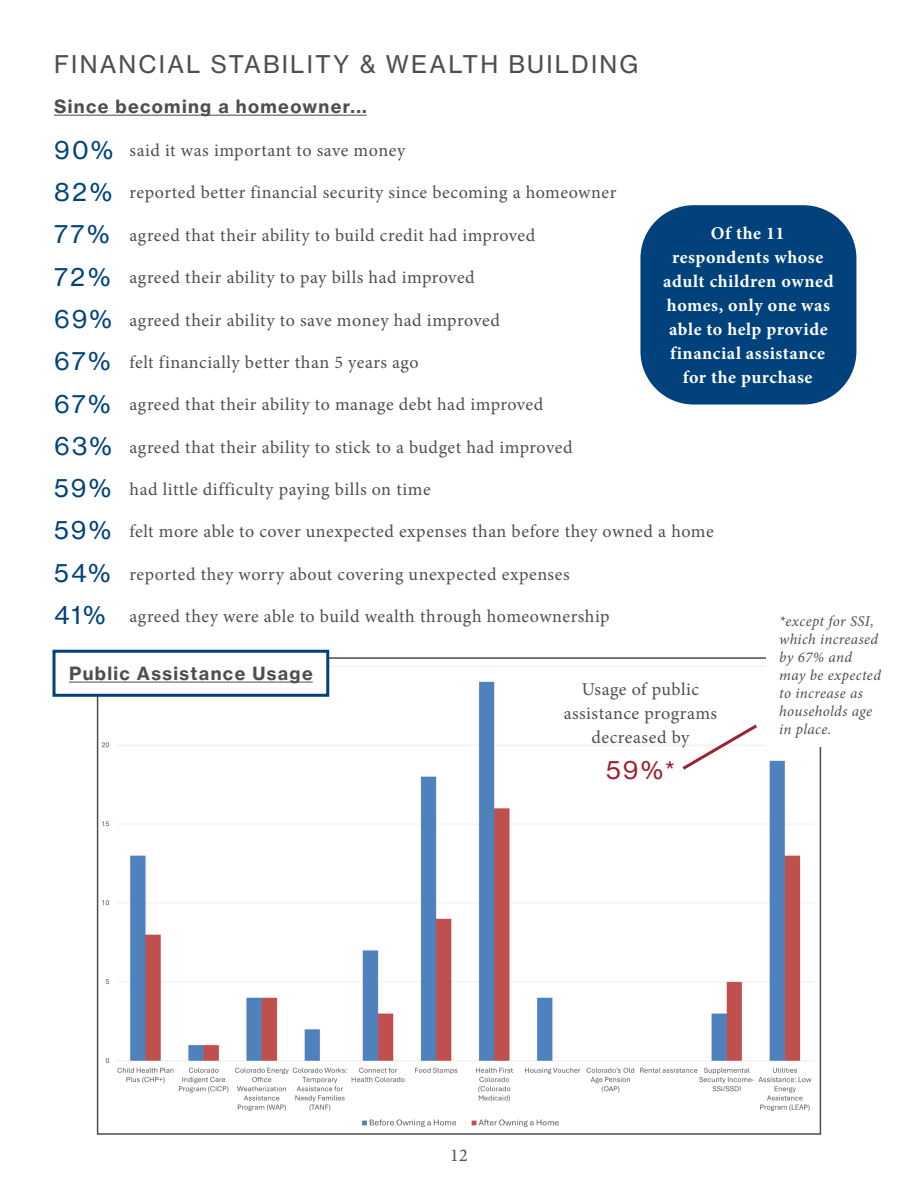
<style>
.page{position:relative;width:918px;height:1188px;background:#fff}
.page>*{position:absolute;margin:0;border:0;box-sizing:border-box;transform-origin:0 0}
.Header_2{font:24px "N Haas Grotesk TX Pro 55 Rg";letter-spacing:.085em;color:#01427c}
.Header_2-2{font:24px "N Haas Grotesk TX Pro 55 Rg";letter-spacing:.09em;color:#4e4e4e}
.Header_2-3{font:24px "N Haas Grotesk TX Pro 55 Rg";color:#9d2130}
.Body{font:18px/24px "Minion Pro";letter-spacing:.03em;color:#4e4e4e;text-align:center}
.Body-2{font:700 18px/24px "Minion Pro";letter-spacing:.03em;color:#fff;text-align:center}
.Findings_Header{font:18px "N Haas Grotesk TX Pro 75 Bd";letter-spacing:.075em;color:#4e4e4e}
.Table{font:italic 15px/18px "Minion Pro";letter-spacing:.025em;color:#4e4e4e}
</style>
<div class="page">
<img style="left:101px;top:660px;width:713px;height:468px">
<div style="left:766px;top:601px;width:133px;height:146px;background:#fff"></div>
<svg style="left:679px;top:722px;width:81px;height:50px"></svg>
<div style="left:640px;top:205px;width:216px;height:200px;background:#01427c;border-radius:53px"></div>
<hr style="left:54px;top:115px;width:313px;height:1px;background:#4e4e4e">
<div style="left:54px;top:651px;width:274px;height:44px;background:#fff"></div>
<hr style="left:69px;top:682px;width:244px;height:1px;background:#4e4e4e">
<div style="left:52px;top:650px;width:277px;height:47px;border:3px solid #01427c"></div>
<p class="Header_2-2" style="left:54px;top:49px;width:585px">FINANCIAL STABILITY &amp; WEALTH BUILDING</p>
<p class="Findings_Header" style="left:54px;top:95px;width:314px">Since becoming a homeowner...</p>
<p class="Header_2" style="left:54px;top:135px;width:61px">90%</p>
<p class="Header_2" style="left:54px;top:178px;width:60px">82%</p>
<p class="Header_2" style="left:54px;top:220px;width:57px">77%</p>
<p class="Header_2" style="left:54px;top:262px;width:58px">72%</p>
<p class="Header_2" style="left:54px;top:304px;width:59px">69%</p>
<p class="Header_2" style="left:54px;top:347px;width:58px">67%</p>
<p class="Header_2" style="left:54px;top:389px;width:58px">67%</p>
<p class="Header_2" style="left:54px;top:431px;width:59px">63%</p>
<p class="Header_2" style="left:54px;top:474px;width:59px">59%</p>
<p class="Header_2" style="left:54px;top:516px;width:59px">59%</p>
<p class="Header_2" style="left:54px;top:558px;width:58px">54%</p>
<p class="Header_2" style="left:54px;top:601px;width:53px">41%</p>
<p class="Body" style="left:130px;top:138px;width:277px">said it was important to save money</p>
<p class="Body" style="left:130px;top:181px;width:488px">reported better financial security since becoming a homeowner</p>
<p class="Body" style="left:130px;top:223px;width:407px">agreed that their ability to build credit had improved</p>
<p class="Body" style="left:130px;top:266px;width:347px">agreed their ability to pay bills had improved</p>
<p class="Body" style="left:130px;top:308px;width:372px">agreed their ability to save money had improved</p>
<p class="Body" style="left:130px;top:350px;width:291px">felt financially better than 5 years ago</p>
<p class="Body" style="left:130px;top:393px;width:415px">agreed that their ability to manage debt had improved</p>
<p class="Body" style="left:130px;top:435px;width:444px">agreed that their ability to stick to a budget had improved</p>
<p class="Body" style="left:130px;top:477px;width:303px">had little difficulty paying bills on time</p>
<p class="Body" style="left:130px;top:520px;width:586px">felt more able to cover unexpected expenses than before they owned a home</p>
<p class="Body" style="left:130px;top:562px;width:442px">reported they worry about covering unexpected expenses</p>
<p class="Body" style="left:130px;top:604px;width:482px">agreed they were able to build wealth through homeownership</p>
<p class="Body-2" style="left:663px;top:221px;width:172px">Of the 11 respondents whose adult children owned homes, only one was able to help provide financial assistance for the purchase</p>
<p class="Table" style="left:779px;top:612px;width:103px">*except for SSI, which increased by 67% and may be expected to increase as households age in place.</p>
<p class="Findings_Header" style="left:69px;top:662px;width:245px">Public Assistance Usage</p>
<p class="Body" style="left:564px;top:677px;width:155px">Usage of public assistance programs decreased by</p>
<p class="Header_2-3" style="left:606px;top:756px;width:70px">59%*</p>
<p class="Body" style="left:450px;top:1143px;width:19px">12</p>
</div>
